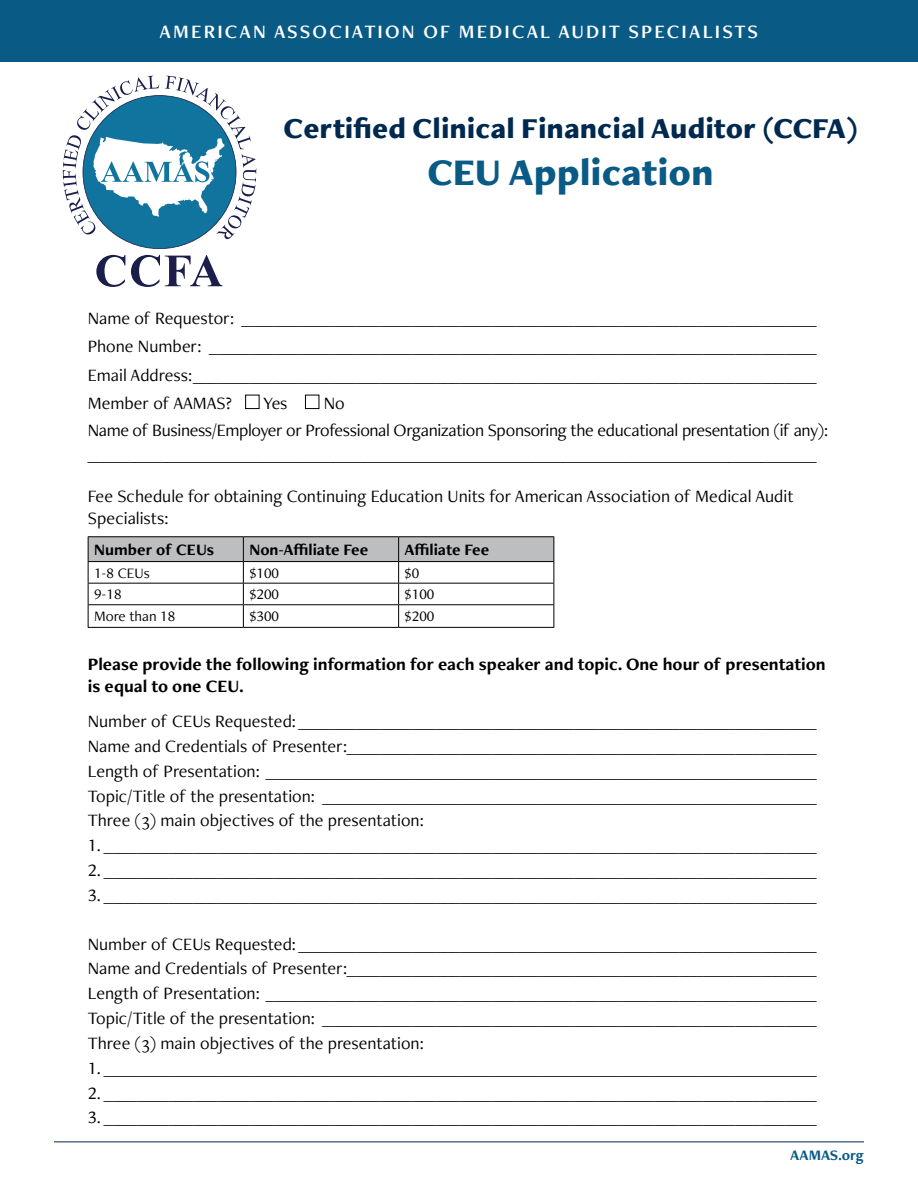
<style>
.page{position:relative;width:918px;height:1188px;background:#fff}
.page>*{position:absolute;margin:0;border:0;box-sizing:border-box;transform-origin:0 0}
.t1{font:900 39px "Freight Neo Pro";color:#095b86}
.t2{font:900 30px "Freight Neo Pro";color:#00294f}
.t3{font:19.65px "Freight Neo Pro Semi";letter-spacing:.11em;color:#fff}
.t4{font:18px/24.9px "Freight Neo Pro";color:#000;text-align:justify}
.t5{font:700 18px/21.6px "Freight Neo Pro";color:#000}
.t6{font:18px/27.3px "Freight Neo Pro";letter-spacing:-.02em;color:#000}
.t7{font:700 16.5px "Freight Neo Pro";color:#000}
.t8{font:15px "Freight Neo Pro";color:#000}
.t9{font:700 15px "Freight Neo Pro";color:#095b86}
</style>
<div class="page">
<div style="left:0;top:0;width:918px;height:61px;background:#095b86"></div>
<hr style="left:54px;top:1142px;width:810px;height:1px;background:#00294f">
<div style="left:245px;top:395px;width:14px;height:14px;border:1px solid #000"></div>
<div style="left:305px;top:395px;width:14px;height:14px;border:1px solid #000"></div>
<hr style="left:88px;top:536px;width:155px;height:1px;background:#000">
<hr style="left:243px;top:536px;width:156px;height:1px;background:#000">
<hr style="left:399px;top:536px;width:155px;height:1px;background:#000">
<svg style="left:88px;top:537px;width:467px;height:90px"></svg>
<hr style="left:88px;top:627px;width:155px;height:1px;background:#000">
<hr style="left:243px;top:627px;width:156px;height:1px;background:#000">
<hr style="left:399px;top:627px;width:155px;height:1px;background:#000">
<svg style="left:96px;top:255px;width:29px;height:32px"></svg>
<svg style="left:131px;top:255px;width:92px;height:32px"></svg>
<svg style="left:63px;top:76px;width:193px;height:173px"></svg>
<p class="t3" style="left:160px;top:18px;width:600px">AMERICAN ASSOCIATION OF MEDICAL AUDIT SPECIALISTS</p>
<h2 class="t2" style="left:283px;top:107px;width:576px">Certified Clinical Financial Auditor (CCFA)</h2>
<h1 class="t1" style="left:428px;top:145px;width:288px">CEU Application</h1>
<p class="t4" style="left:88px;top:303px;width:731px;line-height:28.3px">Name of Requestor: _______________________________________________________________________ Phone Number: ___________________________________________________________________________ Email Address:_____________________________________________________________________________ Member of AAMAS?</p>
<p class="t6" style="left:88px;top:389px;width:742px;text-indent:236px">No<br>Name of Business/Employer or Professional Organization Sponsoring the educational presentation (if any):</p>
<p class="t4" style="left:88px;top:441px;width:730px">____________________________________________________________________________________________</p>
<p class="t4" style="left:88px;top:485px;width:707px;line-height:21.6px">Fee Schedule for obtaining Continuing Education Units for American Association of Medical Audit<br>Specialists:</p>
<p class="t7" style="left:94px;top:538px;width:122px">Number of CEUs</p>
<p class="t7" style="left:249px;top:538px;width:120px">Non-Affiliate Fee</p>
<p class="t7" style="left:405px;top:538px;width:86px">Affiliate Fee</p>
<p class="t8" style="left:94px;top:563px;width:57px">1-8 CEUs</p>
<p class="t8" style="left:249px;top:563px;width:31px">$100</p>
<p class="t8" style="left:405px;top:563px;width:16px">$0</p>
<p class="t8" style="left:94px;top:584px;width:29px">9-18</p>
<p class="t8" style="left:249px;top:584px;width:31px">$200</p>
<p class="t8" style="left:405px;top:584px;width:31px">$100</p>
<p class="t8" style="left:94px;top:606px;width:83px">More than 18</p>
<p class="t8" style="left:249px;top:606px;width:31px">$300</p>
<p class="t8" style="left:405px;top:606px;width:31px">$200</p>
<p class="t5" style="left:88px;top:653px;width:740px">Please provide the following information for each speaker and topic. One hour of presentation is equal to one CEU.</p>
<p class="t4" style="left:88px;top:708px;width:731px">Number of CEUs Requested: ________________________________________________________________ Name and Credentials of Presenter:__________________________________________________________ Length of Presentation: ____________________________________________________________________ Topic/Title of the presentation: _____________________________________________________________ Three (3) main objectives of the presentation:</p>
<p class="t4" style="left:88px;top:832px;width:731px">1. ________________________________________________________________________________________</p>
<p class="t4" style="left:88px;top:857px;width:731px">2. ________________________________________________________________________________________</p>
<p class="t4" style="left:88px;top:882px;width:731px">3. ________________________________________________________________________________________</p>
<p class="t4" style="left:88px;top:931px;width:731px">Number of CEUs Requested: ________________________________________________________________ Name and Credentials of Presenter:__________________________________________________________ Length of Presentation: ____________________________________________________________________ Topic/Title of the presentation: _____________________________________________________________ Three (3) main objectives of the presentation:</p>
<p class="t4" style="left:88px;top:1055px;width:731px">1. ________________________________________________________________________________________</p>
<p class="t4" style="left:88px;top:1080px;width:731px">2. ________________________________________________________________________________________</p>
<p class="t4" style="left:88px;top:1105px;width:731px">3. ________________________________________________________________________________________</p>
<p class="t4" style="left:263px;top:390px;width:26px">Yes</p>
<p class="t9" style="left:790px;top:1145px;width:75px">AAMAS.org</p>
</div>
